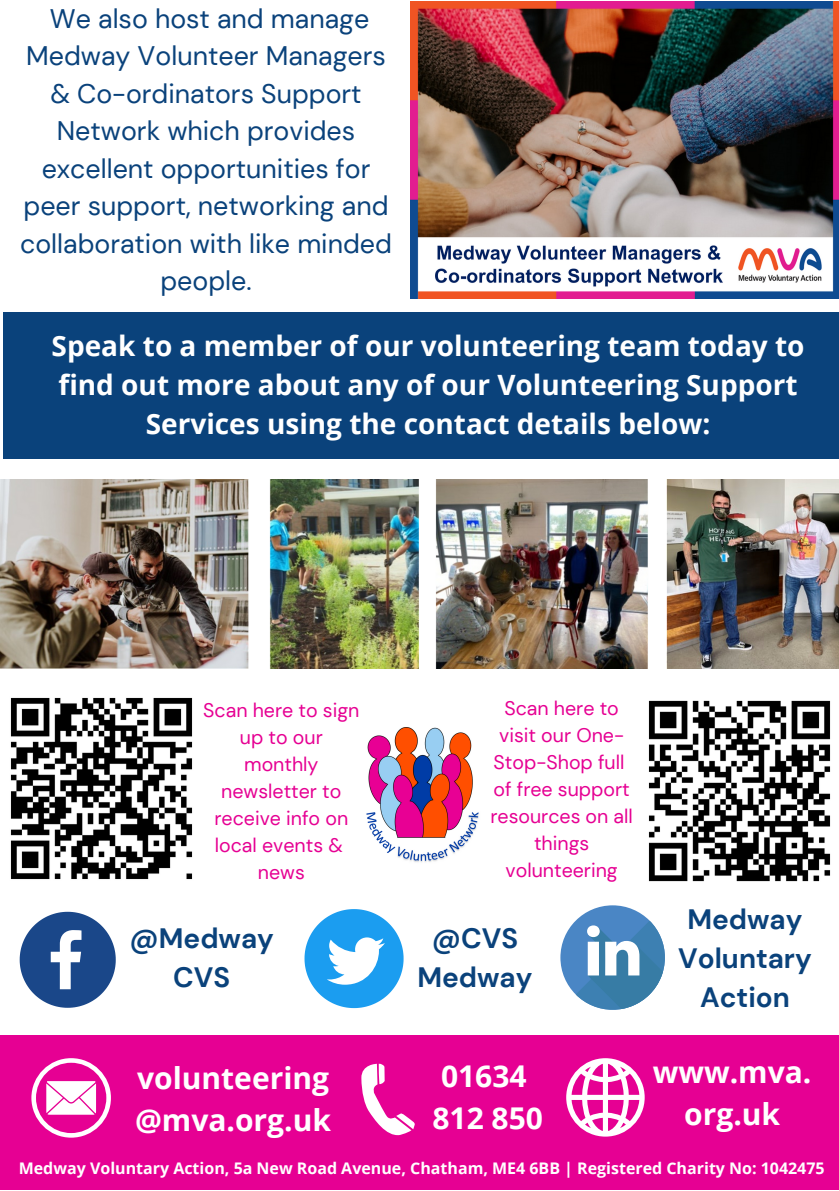
<style>
.page{position:relative;width:839px;height:1191px;background:#fff}
.page>*{position:absolute;margin:0;border:0;box-sizing:border-box;transform-origin:0 0}
.t1{font:700 30px/42px "Open Sans";color:#fff}
.t2{font:700 28px/39px "Open Sans";color:#fff;text-align:center}
.t3{font:700 28px/39px "DM Sans";color:#0a427b;text-align:center}
.t4{font:26.8px/37.6px "DM Sans";color:#0a427b;text-align:center}
.t5{font:19.6px/27px "DM Sans";color:#e60093;text-align:center}
.t6{font:700 16px "Open Sans";color:#fff}
</style>
<div class="page">
<div style="left:4px;top:312px;width:834px;height:147px;background:#0a427b"></div>
<img style="left:366px;top:727px;width:113px;height:135px">
<div style="left:0;top:1036px;width:838px;height:154px;background:#e60093"></div>
<img style="left:648px;top:700px;width:183px;height:182px">
<svg style="left:361px;top:1063px;width:54px;height:73px"></svg>
<svg style="left:566px;top:1058px;width:78px;height:78px"></svg>
<svg style="left:31px;top:1058px;width:80px;height:80px"></svg>
<svg style="left:20px;top:912px;width:96px;height:96px"></svg>
<svg style="left:304px;top:909px;width:99px;height:99px"></svg>
<div style="left:560px;top:905px;width:105px;height:105px;background:#4a86c5;border-radius:50%"></div>
<svg style="left:575px;top:921px;width:90px;height:89px"></svg>
<img style="left:411px;top:1px;width:427px;height:297px">
<img style="left:10px;top:697px;width:183px;height:183px">
<img style="left:0;top:479px;width:838px;height:189px">
<p class="t4" style="left:20px;top:0;width:373px">We also host and manage<br>Medway Volunteer Managers &amp; Co-ordinators Support<br>Network which provides excellent opportunities for peer support, networking and collaboration with like minded people.</p>
<p class="t2" style="left:52px;top:326px;width:754px">Speak to a member of our volunteering team today to find out more about any of our Volunteering Support<br>Services using the contact details below:</p>
<p class="t5" style="left:203px;top:697px;width:158px">Scan here to sign up to our monthly newsletter to receive info on local events &amp; news</p>
<p class="t5" style="left:490px;top:695px;width:144px">Scan here to visit our One-<br>Stop-Shop full of free support resources on all things volunteering</p>
<p class="t3" style="left:130px;top:919px;width:146px">@Medway<br>CVS</p>
<p class="t3" style="left:417px;top:919px;width:116px">@CVS<br>Medway</p>
<p class="t3" style="left:678px;top:900px;width:135px">Medway<br>Voluntary<br>Action</p>
<p class="t1" style="left:432px;top:1054px;width:112px">01634<br>812 850</p>
<p class="t1" style="left:135px;top:1056px;width:197px">volunteering @mva.org.uk</p>
<p class="t1" style="left:652px;top:1050px;width:160px;text-align:center">www.mva. org.uk</p>
<p class="t6" style="left:19px;top:1156px;width:807px">Medway Voluntary Action, 5a New Road Avenue, Chatham, ME4 6BB | Registered Charity No: 1042475</p>
</div>
